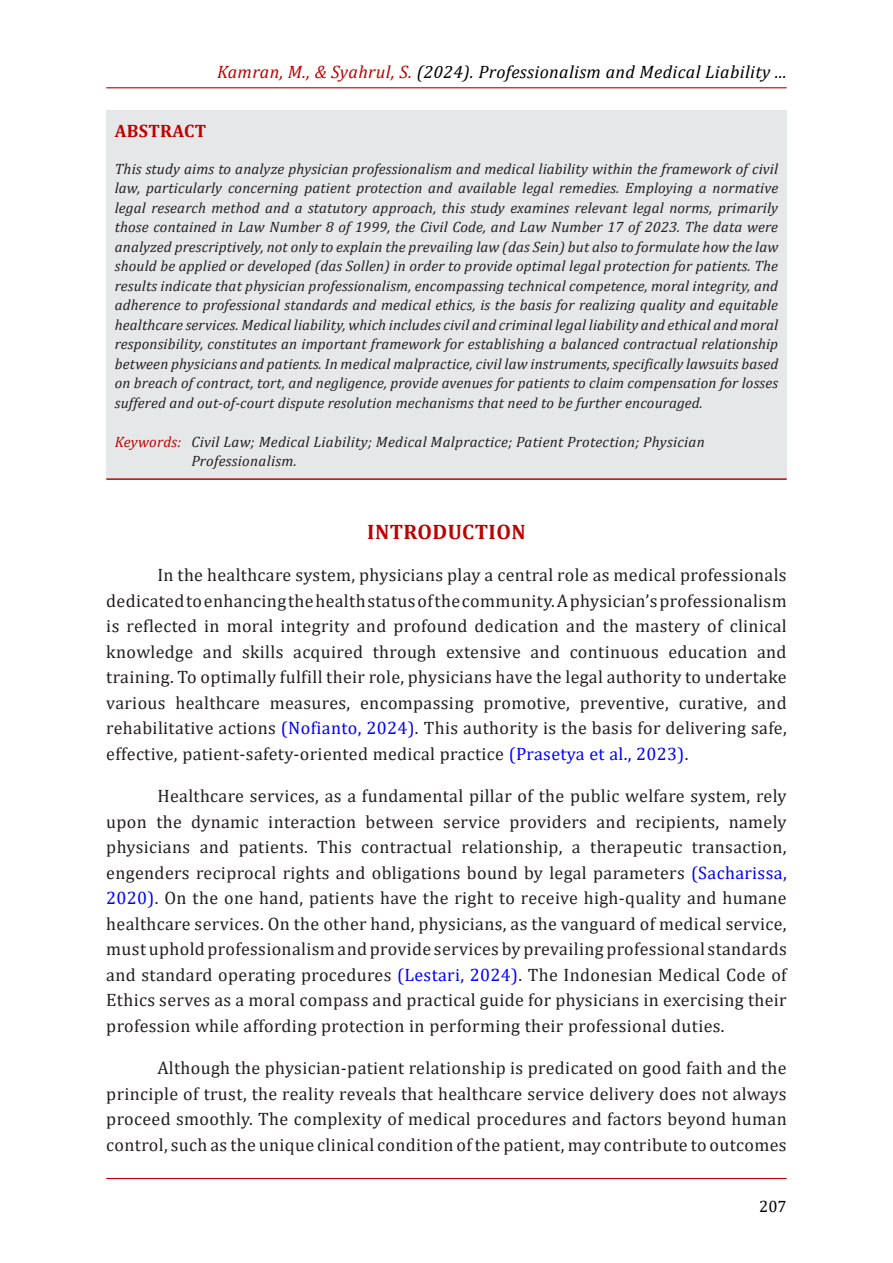
<style>
.page{position:relative;width:893px;height:1263px;background:#fff}
.page>*{position:absolute;margin:0;border:0;box-sizing:border-box;transform-origin:0 0}
.BAB{font:700 21px "Cambria";letter-spacing:.02em;color:#c00000}
.Isi_1{font:18px/25.5px "Cambria";letter-spacing:.02em;color:#231f20;text-align:justify}
.t1{font:italic 18px "Cambria";letter-spacing:.02em;color:#000}
.Sub_Bab_A{font:700 18px "Cambria";letter-spacing:.02em;color:#c00000}
.t2{font:16.5px "Cambria";color:#000}
.Abstrak{font:italic 15px/19.5px "Cambria";letter-spacing:.01em;color:#231f20;text-align:justify}
.Kata_Kunci{font:italic 15px/19.5px "Cambria";letter-spacing:.02em;color:#231f20}
.s1{color:#c00000}
.s2{color:#00f}
</style>
<div class="page">
<hr style="left:106px;top:87px;width:681px;height:1px;background:#c00000">
<hr style="left:106px;top:1178px;width:681px;height:1px;background:#c00000">
<div style="left:106px;top:111px;width:681px;height:368px;background:#e6e7e9"></div>
<hr style="left:106px;top:478px;width:681px;height:2px;background:#c00000">
<p class="t1" style="left:217px;top:59px;width:571px"><span class="s1">Kamran, M., &amp; Syahrul, S.</span> (2024). Professionalism and Medical Liability ...</p>
<p class="Sub_Bab_A" style="left:115px;top:118px;width:93px">ABSTRACT</p>
<p class="Abstrak" style="left:115px;top:158px;width:665px">This study aims to analyze physician professionalism and medical liability within the framework of civil law, particularly concerning patient protection and available legal remedies. Employing a normative legal research method and a statutory approach, this study examines relevant legal norms, primarily those contained in Law Number 8 of 1999, the Civil Code, and Law Number 17 of 2023. The data were analyzed prescriptively, not only to explain the prevailing law (das Sein) but also to formulate how the law should be applied or developed (das Sollen) in order to provide optimal legal protection for patients. The results indicate that physician professionalism, encompassing technical competence, moral integrity, and adherence to professional standards and medical ethics, is the basis for realizing quality and equitable healthcare services. Medical liability, which includes civil and criminal legal liability and ethical and moral responsibility, constitutes an important framework for establishing a balanced contractual relationship between physicians and patients. In medical malpractice, civil law instruments, specifically lawsuits based on breach of contract, tort, and negligence, provide avenues for patients to claim compensation for losses suffered and out-of-court dispute resolution mechanisms that need to be further encouraged.</p>
<p class="Kata_Kunci" style="left:191px;top:431px;width:515px;text-indent:-77px"><span class="s1">Keywords:</span> Civil Law; Medical Liability; Medical Malpractice; Patient Protection; Physician<br>Professionalism.</p>
<p class="BAB" style="left:367px;top:517px;width:160px">INTRODUCTION</p>
<p class="Isi_1" style="left:106px;top:562px;width:682px;text-indent:51px">In the healthcare system, physicians play a central role as medical professionals dedicated to enhancing the health status of the community. A physician’s professionalism is reflected in moral integrity and profound dedication and the mastery of clinical knowledge and skills acquired through extensive and continuous education and training. To optimally fulfill their role, physicians have the legal authority to undertake various healthcare measures, encompassing promotive, preventive, curative, and rehabilitative actions <span class="s2">(Nofianto, 2024)</span>. This authority is the basis for delivering safe, effective, patient-safety-oriented medical practice <span class="s2">(Prasetya et al., 2023)</span>.</p>
<p class="Isi_1" style="left:106px;top:783px;width:682px;text-indent:51px">Healthcare services, as a fundamental pillar of the public welfare system, rely upon the dynamic interaction between service providers and recipients, namely physicians and patients. This contractual relationship, a therapeutic transaction, engenders reciprocal rights and obligations bound by legal parameters <span class="s2">(Sacharissa, 2020)</span>. On the one hand, patients have the right to receive high-quality and humane healthcare services. On the other hand, physicians, as the vanguard of medical service, must uphold professionalism and provide services by prevailing professional standards and standard operating procedures <span class="s2">(Lestari, 2024)</span>. The Indonesian Medical Code of Ethics serves as a moral compass and practical guide for physicians in exercising their profession while affording protection in performing their professional duties.</p>
<p class="Isi_1" style="left:106px;top:1055px;width:682px;text-indent:51px">Although the physician-patient relationship is predicated on good faith and the principle of trust, the reality reveals that healthcare service delivery does not always proceed smoothly. The complexity of medical procedures and factors beyond human control, such as the unique clinical condition of the patient, may contribute to outcomes</p>
<p class="t2" style="left:759px;top:1197px;width:29px">207</p>
</div>
